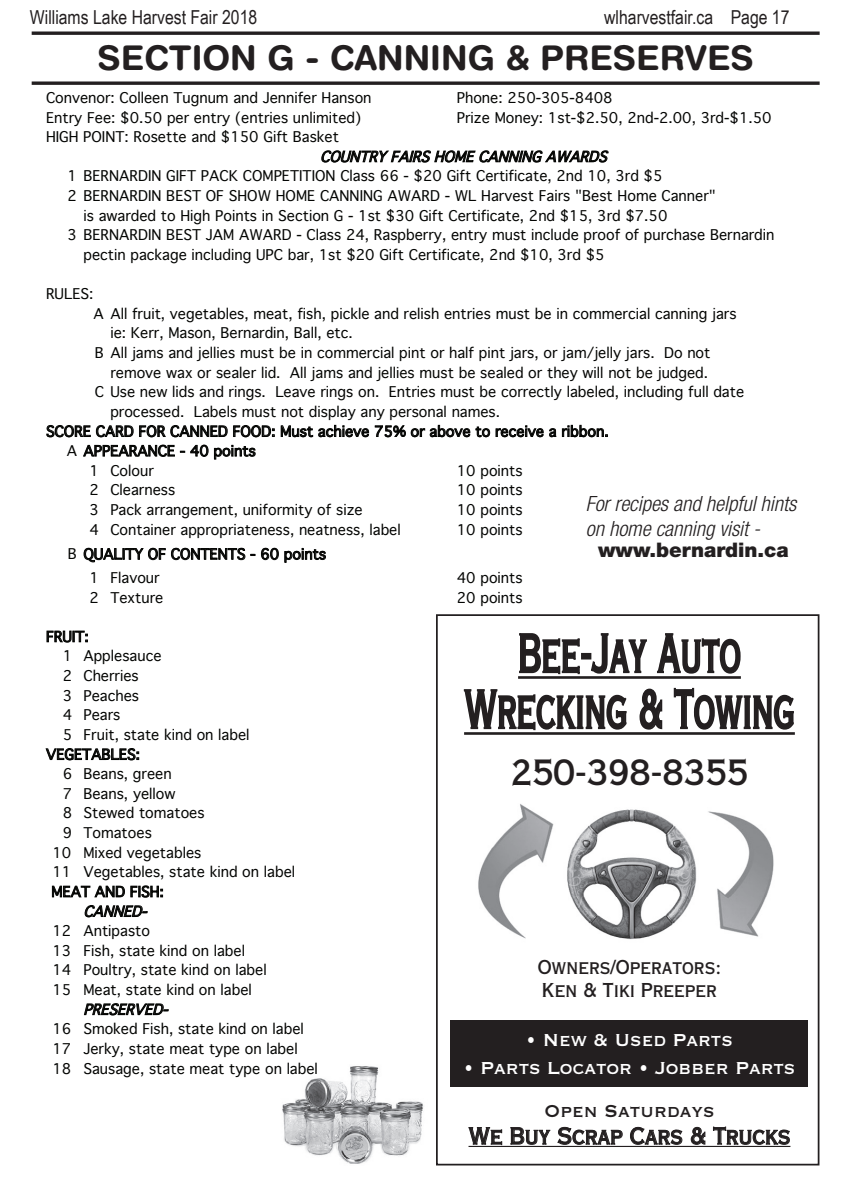
<style>
.page{position:relative;width:851px;height:1197px;background:#fff}
.page>*{position:absolute;margin:0;border:0;box-sizing:border-box;transform-origin:0 0}
.t1{font:52.5px/56px "Copperplate Gothic Std 30 AB";color:#231f20;text-align:center;scale:.67 1}
.t2{font:39.2px "Geneva";color:#040503}
.t3{font:35px "Copperplate Gothic Std 30 AB";color:#231f20}
.t4{font:700 34.12px "Helvetica Rounded LT Std";color:#231f20}
.t5{font:22.75px "Copperplate Gothic Std 31 BC";color:#fff;scale:.92 1}
.t6{font:22.75px "Copperplate Gothic Std 30 AB";color:#231f20}
.t7{font:22.75px "Copperplate Gothic Std 31 BC";color:#231f20;scale:.92 1}
.t8{font:italic 300 condensed 21px/25.2px "Helvetica Neue LT Std";color:#231f20}
.t9{font:900 20.12px "Helvetica Neue LT Std";color:#231f20}
.t10{font:19.25px "Arial Narrow";color:#231f20}
.t11{font:19.25px/23.1px "Copperplate Gothic Std 30 AB";color:#231f20}
.t12{font:16.8px "Geneva";color:#040503}
.t13{font:14.17px/19.6px "Geneva";color:#040503}
.t14{font:italic 14.17px "Geneva";color:#040503}
</style>
<div class="page">
<hr style="left:32px;top:32px;width:787px;height:3px;background:#231f20">
<svg style="left:32px;top:81px;width:787px;height:4px;background:#444142"></svg>
<img style="left:282px;top:1066px;width:142px;height:98px">
<svg style="left:463px;top:633px;width:331px;height:102px"></svg>
<img style="left:478px;top:804px;width:296px;height:136px">
<hr style="left:468px;top:1146px;width:322px;height:1px;background:#231f20">
<svg style="left:468px;top:1127px;width:34px;height:20px"></svg>
<svg style="left:510px;top:1127px;width:40px;height:18px"></svg>
<svg style="left:556px;top:1126px;width:67px;height:20px"></svg>
<svg style="left:629px;top:1126px;width:54px;height:20px"></svg>
<svg style="left:690px;top:1127px;width:15px;height:18px"></svg>
<svg style="left:712px;top:1126px;width:78px;height:20px"></svg>
<div style="left:450px;top:1021px;width:358px;height:66px;background:#231f20"></div>
<div style="left:436px;top:614px;width:383px;height:552px;border:2px solid #231f20"></div>
<svg style="left:46px;top:425px;width:87px;height:12px"></svg>
<svg style="left:139px;top:425px;width:88px;height:12px"></svg>
<svg style="left:233px;top:425px;width:41px;height:12px"></svg>
<svg style="left:281px;top:425px;width:88px;height:12px"></svg>
<svg style="left:375px;top:425px;width:168px;height:12px"></svg>
<svg style="left:549px;top:428px;width:7px;height:9px"></svg>
<svg style="left:562px;top:425px;width:45px;height:12px"></svg>
<svg style="left:83px;top:445px;width:125px;height:12px"></svg>
<svg style="left:214px;top:445px;width:41px;height:14px"></svg>
<svg style="left:84px;top:548px;width:171px;height:14px"></svg>
<svg style="left:261px;top:548px;width:65px;height:15px"></svg>
<svg style="left:47px;top:631px;width:41px;height:11px"></svg>
<svg style="left:46px;top:748px;width:93px;height:12px"></svg>
<svg style="left:52px;top:886px;width:111px;height:12px"></svg>
<svg style="left:85px;top:905px;width:62px;height:12px"></svg>
<svg style="left:84px;top:1003px;width:84px;height:12px"></svg>
<svg style="left:321px;top:150px;width:287px;height:13px"></svg>
<h3 class="t10" style="left:30px;top:3px;width:229px">Williams Lake Harvest Fair 2018</h3>
<h3 class="t10" style="left:604px;top:3px;width:187px">wlharvestfair.ca Page 17</h3>
<h3 class="t4" style="left:97px;top:37px;width:657px">SECTION G - CANNING &amp; PRESERVES</h3>
<p class="t12" style="left:46px;top:15px;width:68px">Page 16</p>
<h2 class="t2" style="left:50px;top:38px;width:705px">Section G - CANNING and PRESERVES</h2>
<p class="t13" style="left:46px;top:88px;width:327px">Convenor: Colleen Tugnum and Jennifer Hanson</p>
<p class="t13" style="left:457px;top:88px;width:157px">Phone: 250-305-8408</p>
<p class="t13" style="left:46px;top:108px;width:317px">Entry Fee: $0.50 per entry (entries unlimited)</p>
<p class="t13" style="left:457px;top:108px;width:316px">Prize Money: 1st-$2.50, 2nd-2.00, 3rd-$1.50</p>
<p class="t13" style="left:46px;top:127px;width:294px">HIGH POINT: Rosette and $150 Gift Basket</p>
<p class="t13" style="left:67px;top:167px;width:596px">1 BERNARDIN GIFT PACK COMPETITION Class 66 - $20 Gift Certificate, 2nd 10, 3rd $5</p>
<p class="t13" style="left:67px;top:186px;width:650px">2 BERNARDIN BEST OF SHOW HOME CANNING AWARD - WL Harvest Fairs "Best Home Canner"</p>
<p class="t13" style="left:83px;top:206px;width:585px">is awarded to High Points in Section G - 1st $30 Gift Certificate, 2nd $15, 3rd $7.50</p>
<p class="t13" style="left:67px;top:226px;width:708px">3 BERNARDIN BEST JAM AWARD - Class 24, Raspberry, entry must include proof of purchase Bernardin</p>
<p class="t13" style="left:83px;top:245px;width:522px">pectin package including UPC bar, 1st $20 Gift Certificate, 2nd $10, 3rd $5</p>
<p class="t13" style="left:46px;top:284px;width:49px">RULES:</p>
<p class="t13" style="left:94px;top:304px;width:644px">A All fruit, vegetables, meat, fish, pickle and relish entries must be in commercial canning jars</p>
<p class="t13" style="left:110px;top:324px;width:244px">ie: Kerr, Mason, Bernardin, Ball, etc.</p>
<p class="t13" style="left:95px;top:343px;width:617px">B All jams and jellies must be in commercial pint or half pint jars, or jam/jelly jars. Do not</p>
<p class="t13" style="left:110px;top:363px;width:599px">remove wax or sealer lid. All jams and jellies must be sealed or they will not be judged.</p>
<p class="t13" style="left:95px;top:383px;width:651px">C Use new lids and rings. Leave rings on. Entries must be correctly labeled, including full date</p>
<p class="t13" style="left:110px;top:402px;width:391px">processed. Labels must not display any personal names.</p>
<p class="t13" style="left:46px;top:422px;width:564px">SCORE CARD FOR CANNED FOOD: Must achieve 75% or above to receive a ribbon.</p>
<p class="t13" style="left:67px;top:441px;width:190px">A APPEARANCE - 40 points</p>
<p class="t13" style="left:90px;top:461px;width:66px">1 Colour</p>
<p class="t13" style="left:457px;top:461px;width:67px">10 points</p>
<p class="t13" style="left:90px;top:481px;width:87px">2 Clearness</p>
<p class="t13" style="left:457px;top:481px;width:67px">10 points</p>
<p class="t13" style="left:90px;top:500px;width:274px">3 Pack arrangement, uniformity of size</p>
<p class="t13" style="left:457px;top:500px;width:67px">10 points</p>
<p class="t13" style="left:90px;top:520px;width:312px">4 Container appropriateness, neatness, label</p>
<p class="t13" style="left:457px;top:520px;width:67px">10 points</p>
<p class="t13" style="left:90px;top:543px;width:238px;line-height:23.6px;text-indent:-22px">B QUALITY OF CONTENTS - 60 points<br>1 Flavour</p>
<p class="t14" style="left:320px;top:149px;width:294px">COUNTRY FAIRS HOME CANNING AWARDS</p>
<h3 class="t8" style="left:585px;top:491px;width:212px">For recipes and helpful hints on home canning visit -</h3>
<h3 class="t9" style="left:598px;top:538px;width:192px">www.bernardin.ca</h3>
<p class="t13" style="left:457px;top:568px;width:67px">40 points</p>
<p class="t13" style="left:90px;top:588px;width:75px">2 Texture</p>
<p class="t13" style="left:457px;top:588px;width:67px">20 points</p>
<p class="t13" style="left:46px;top:627px;width:44px">FRUIT:</p>
<p class="t13" style="left:63px;top:647px;width:100px">1 Applesauce</p>
<p class="t13" style="left:63px;top:666px;width:77px">2 Cherries</p>
<p class="t13" style="left:63px;top:686px;width:78px">3 Peaches</p>
<p class="t13" style="left:63px;top:706px;width:59px">4 Pears</p>
<p class="t13" style="left:63px;top:725px;width:188px">5 Fruit, state kind on label</p>
<p class="t13" style="left:46px;top:745px;width:95px">VEGETABLES:</p>
<p class="t13" style="left:63px;top:764px;width:110px">6 Beans, green</p>
<p class="t13" style="left:63px;top:784px;width:114px">7 Beans, yellow</p>
<p class="t13" style="left:63px;top:804px;width:143px">8 Stewed tomatoes</p>
<p class="t13" style="left:63px;top:823px;width:91px">9 Tomatoes</p>
<p class="t13" style="left:52px;top:843px;width:150px">10 Mixed vegetables</p>
<p class="t13" style="left:52px;top:863px;width:244px">11 Vegetables, state kind on label</p>
<p class="t13" style="left:51px;top:882px;width:114px">MEAT AND FISH:</p>
<p class="t14" style="left:83px;top:903px;width:71px">CANNED-</p>
<p class="t13" style="left:52px;top:921px;width:216px">12 Antipasto<br>13 Fish, state kind on label<br>14 Poultry, state kind on label<br>15 Meat, state kind on label</p>
<p class="t14" style="left:83px;top:1001px;width:92px">PRESERVED-</p>
<p class="t13" style="left:52px;top:1020px;width:267px">16 Smoked Fish, state kind on label<br>17 Jerky, state meat type on label<br>18 Sausage, state meat type on label</p>
<h1 class="t1" style="left:464px;top:625px;width:495px">Bee-Jay Auto<br>Wrecking &amp; Towing</h1>
<h3 class="t3" style="left:511px;top:751px;width:239px">250-398-8355</h3>
<h3 class="t11" style="left:537px;top:956px;width:185px">Owners/Operators:<br>Ken &amp; Tiki Preeper</h3>
<h3 class="t5" style="left:526px;top:1029px;width:226px">• New &amp; Used Parts</h3>
<h3 class="t5" style="left:463px;top:1056px;width:362px">• Parts Locator • Jobber Parts</h3>
<h3 class="t7" style="left:544px;top:1100px;width:187px">Open Saturdays</h3>
<h3 class="t6" style="left:468px;top:1122px;width:323px">We Buy Scrap Cars &amp; Trucks</h3>
</div>
